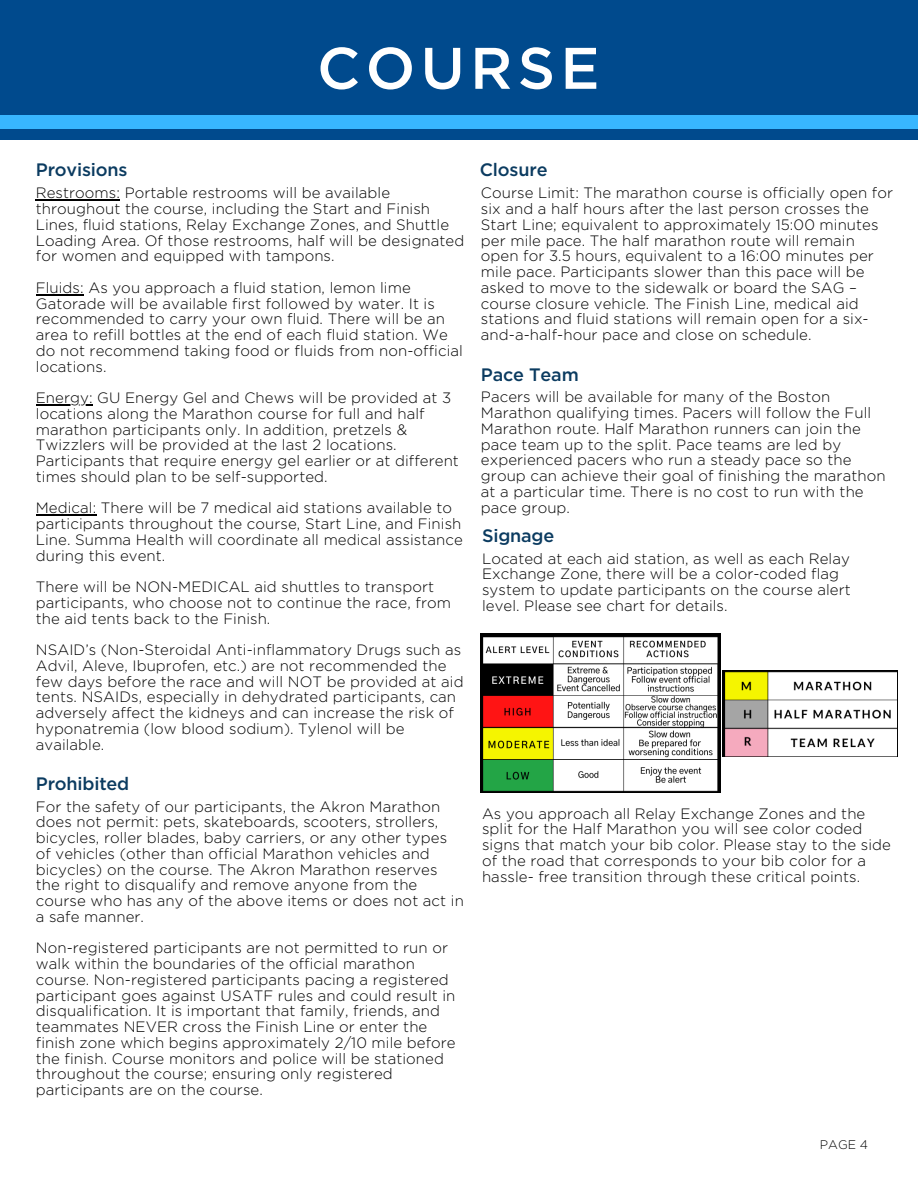
<style>
.page{position:relative;width:918px;height:1188px;background:#fff}
.page>*{position:absolute;margin:0;border:0;box-sizing:border-box;transform-origin:0 0}
.t1{font:500 58.5px "Gotham";letter-spacing:.09em;color:#fff}
.t2{font:500 18px "Gotham";letter-spacing:-.01em;color:#0b3b60}
.t3{font:300 15px/15.8px "Gotham";letter-spacing:.005em;color:#000}
.t4{font:300 12.45px "Gotham";color:#000}
</style>
<div class="page">
<div style="left:0;top:0;width:918px;height:140px;background:#004a8d"></div>
<div style="left:0;top:116px;width:918px;height:12px;background:#38b6ff"></div>
<img style="left:481px;top:634px;width:240px;height:158px">
<img style="left:722px;top:670px;width:176px;height:87px">
<hr style="left:36px;top:200px;width:84px;height:1px;background:#000">
<hr style="left:36px;top:294px;width:48px;height:1px;background:#000">
<hr style="left:36px;top:404px;width:57px;height:1px;background:#000">
<hr style="left:36px;top:515px;width:60px;height:1px;background:#000">
<p class="t1" style="left:317px;top:33px;width:284px">COURSE</p>
<h1 class="t2" style="left:36px;top:158px;width:93px">Provisions</h1>
<h2 class="t3" style="left:36px;top:185px;width:430px">Restrooms: Portable restrooms will be available throughout the course, including the Start and Finish Lines, fluid stations, Relay Exchange Zones, and Shuttle Loading Area. Of those restrooms, half will be designated for women and equipped with tampons.</h2>
<h2 class="t3" style="left:36px;top:280px;width:429px">Fluids: As you approach a fluid station, lemon lime Gatorade will be available first followed by water. It is recommended to carry your own fluid. There will be an area to refill bottles at the end of each fluid station. We do not recommend taking food or fluids from non-official locations.</h2>
<h3 class="t3" style="left:36px;top:390px;width:425px">Energy: GU Energy Gel and Chews will be provided at 3 locations along the Marathon course for full and half marathon participants only. In addition, pretzels &amp; Twizzlers will be provided at the last 2 locations.<br>Participants that require energy gel earlier or at different times should plan to be self-supported.</h3>
<h3 class="t3" style="left:36px;top:500px;width:428px">Medical: There will be 7 medical aid stations available to participants throughout the course, Start Line, and Finish Line. Summa Health will coordinate all medical assistance during this event.</h3>
<h3 class="t3" style="left:36px;top:579px;width:417px">There will be NON-MEDICAL aid shuttles to transport participants, who choose not to continue the race, from the aid tents back to the Finish.</h3>
<h3 class="t3" style="left:36px;top:642px;width:429px">NSAID’s (Non-Steroidal Anti-inflammatory Drugs such as Advil, Aleve, Ibuprofen, etc.) are not recommended the few days before the race and will NOT be provided at aid tents. NSAIDs, especially in dehydrated participants, can adversely affect the kidneys and can increase the risk of hyponatremia (low blood sodium). Tylenol will be available.</h3>
<h3 class="t2" style="left:36px;top:773px;width:95px">Prohibited</h3>
<h2 class="t3" style="left:36px;top:798px;width:430px">For the safety of our participants, the Akron Marathon does not permit: pets, skateboards, scooters, strollers, bicycles, roller blades, baby carriers, or any other types of vehicles (other than official Marathon vehicles and bicycles) on the course. The Akron Marathon reserves the right to disqualify and remove anyone from the course who has any of the above items or does not act in a safe manner.</h2>
<h3 class="t3" style="left:36px;top:940px;width:421px">Non-registered participants are not permitted to run or walk within the boundaries of the official marathon course. Non-registered participants pacing a registered participant goes against USATF rules and could result in disqualification. It is important that family, friends, and teammates NEVER cross the Finish Line or enter the finish zone which begins approximately 2/10 mile before the finish. Course monitors and police will be stationed throughout the course; ensuring only registered participants are on the course.</h3>
<h3 class="t2" style="left:480px;top:158px;width:69px">Closure</h3>
<h3 class="t3" style="left:481px;top:185px;width:414px">Course Limit: The marathon course is officially open for six and a half hours after the last person crosses the Start Line; equivalent to approximately 15:00 minutes per mile pace. The half marathon route will remain open for 3.5 hours, equivalent to a 16:00 minutes per mile pace. Participants slower than this pace will be asked to move to the sidewalk or board the SAG – course closure vehicle. The Finish Line, medical aid stations and fluid stations will remain open for a six&shy;and-a-half-hour pace and close on schedule.</h3>
<h2 class="t2" style="left:481px;top:364px;width:99px">Pace Team</h2>
<h3 class="t3" style="left:481px;top:389px;width:406px">Pacers will be available for many of the Boston Marathon qualifying times. Pacers will follow the Full Marathon route. Half Marathon runners can join the pace team up to the split. Pace teams are led by experienced pacers who run a steady pace so the group can achieve their goal of finishing the marathon at a particular time. There is no cost to run with the pace group.</h3>
<h2 class="t2" style="left:482px;top:525px;width:74px">Signage</h2>
<h3 class="t3" style="left:482px;top:550px;width:370px">Located at each aid station, as well as each Relay Exchange Zone, there will be a color-coded flag system to update participants on the course alert level. Please see chart for details.</h3>
<p class="t3" style="left:482px;top:805px;width:410px">As you approach all Relay Exchange Zones and the split for the Half Marathon you will see color coded signs that match your bib color. Please stay to the side of the road that corresponds to your bib color for a hassle- free transition through these critical points.</p>
<p class="t4" style="left:820px;top:1137px;width:50px">PAGE 4</p>
</div>
